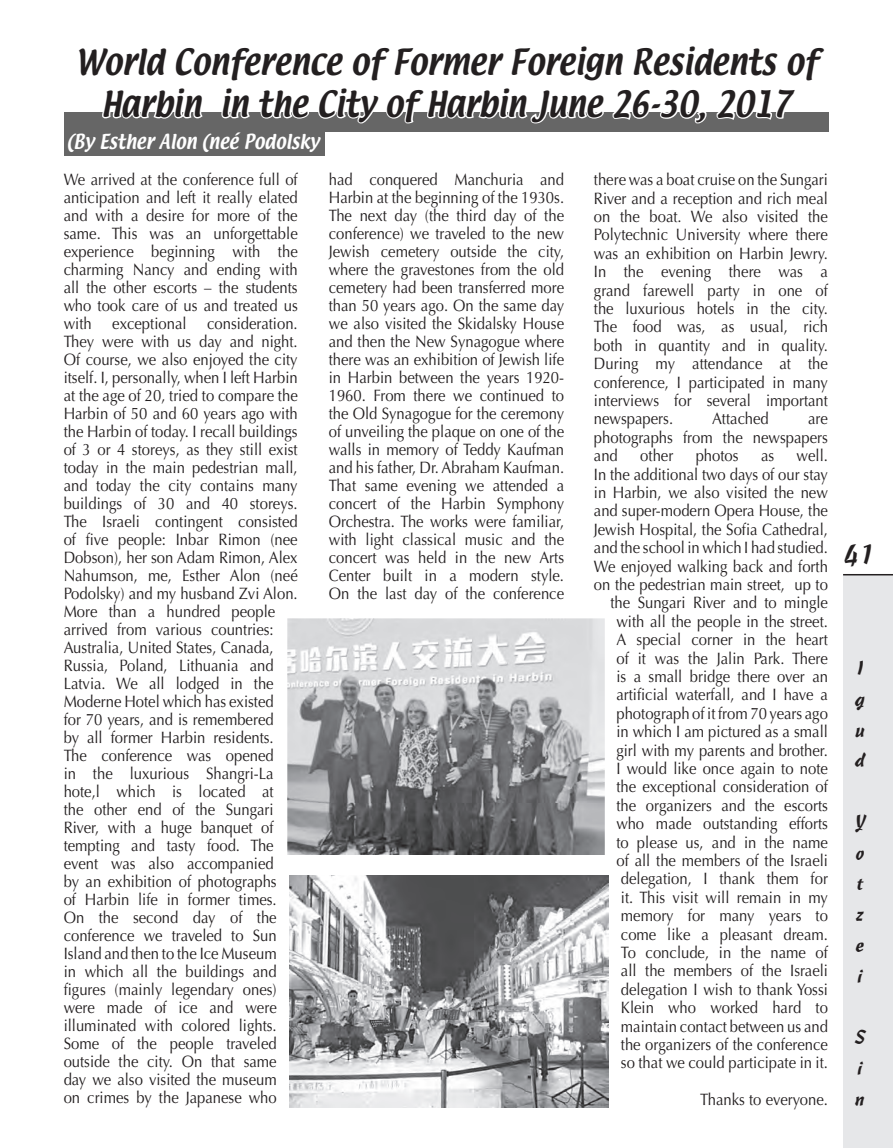
<style>
.page{position:relative;width:893px;height:1148px;background:#fff}
.page>*{position:absolute;margin:0;border:0;box-sizing:border-box;transform-origin:0 0}
.כותרת_חדשה_2{font:31.5px/42px "Textile";color:#231f20;text-align:center;scale:.9 1}
.t1{font:27px "Cascade Script";color:#231f20}
.t2{font:19.5px/30.8px "Cascade Script";color:#231f20;text-align:justify}
.Text{font:18px "Textile";color:#fff;scale:.9 1}
.text{font:16.5px/18px "Optima";color:#231f20;text-align:justify;scale:.9 1}
</style>
<div class="page">
<div style="left:843px;top:575px;width:50px;height:573px;background:#e6e7e9"></div>
<hr style="left:843px;top:574px;width:50px;height:1px;background:#231f20">
<svg style="left:75px;top:112px;width:752px;height:30px"></svg>
<div style="left:64px;top:130px;width:260px;height:25px;background:#666"></div>
<img style="left:288px;top:619px;width:316px;height:236px">
<img style="left:290px;top:875px;width:318px;height:232px">
<p class="כותרת_חדשה_2" style="left:75px;top:42px;width:826px">World Conference of Former Foreign Residents of<br>Harbin in the City of Harbin June 26-30, 2017</p>
<p class="Text" style="left:67px;top:129px;width:282px">)By Esther Alon (neé Podolsky</p>
<p class="text" style="left:329px;top:171px;width:263px">had conquered Manchuria and Harbin at the beginning of the 1930s.<br>The next day (the third day of the conference) we traveled to the new Jewish cemetery outside the city, where the gravestones from the old cemetery had been transferred more than 50 years ago. On the same day we also visited the Skidalsky House and then the New Synagogue where there was an exhibition of Jewish life in Harbin between the years 1920- 1960. From there we continued to the Old Synagogue for the ceremony of unveiling the plaque on one of the walls in memory of Teddy Kaufman and his father, Dr. Abraham Kaufman.<br>That same evening we attended a concert of the Harbin Symphony Orchestra. The works were familiar, with light classical music and the concert was held in the new Arts Center built in a modern style.<br>On the last day of the conference</p>
<p class="text" style="left:594px;top:171px;width:262px;line-height:18.5px">there was a boat cruise on the Sungari River and a reception and rich meal on the boat. We also visited the Polytechnic University where there was an exhibition on Harbin Jewry.<br>In the evening there was a grand farewell party in one of the luxurious hotels in the city.<br>The food was, as usual, rich both in quantity and in quality.<br>During my attendance at the conference, I participated in many interviews for several important newspapers.</p>
<p class="text" style="left:64px;top:171px;width:262px;text-align:left">We arrived at the conference full of anticipation and left it really elated and with a desire for more of the same. This was an unforgettable experience beginning with the charming Nancy and ending with all the other escorts – the students who took care of us and treated us with exceptional consideration.<br>They were with us day and night.<br>Of course, we also enjoyed the city itself. I, personally, when I left Harbin at the age of 20, tried to compare the<br>Harbin of 50 and 60 years ago with the Harbin of today. I recall buildings of 3 or 4 storeys, as they still exist today in the main pedestrian mall, and today the city contains many buildings of 30 and 40 storeys.<br>The Israeli contingent consisted of five people: Inbar Rimon (nee<br>Dobson), her son Adam Rimon, Alex<br>Nahumson, me, Esther Alon (neé<br>Podolsky) and my husband Zvi Alon.<br>More than a hundred people arrived from various countries:<br>Australia, United States, Canada,<br>Russia, Poland, Lithuania and<br>Latvia. We all lodged in the<br>Moderne Hotel which has existed<br>for 70 years, and is remembered<br>by all former Harbin residents.<br>The conference was opened<br>in the luxurious Shangri-La hote,l which is located at<br>the other end of the Sungari<br>River, with a huge banquet of tempting and tasty food. The event was also accompanied<br>by an exhibition of photographs<br>of Harbin life in former times.<br>On the second day of the conference we traveled to Sun<br>Island and then to the Ice Museum<br>in which all the buildings and figures (mainly legendary ones) were made of ice and were illuminated with colored lights.<br>Some of the people traveled outside the city. On that same day we also visited the museum<br>on crimes by the Japanese who</p>
<p class="text" style="left:712px;top:410px;width:64px">Attached</p>
<p class="text" style="left:594px;top:410px;width:262px;line-height:18.5px;text-indent:214px">are photographs from the newspapers and</p>
<p class="text" style="left:594px;top:447px;width:262px;line-height:18.5px;text-align:right">well.<br>In the additional two days of our stay in Harbin, we also visited the new and super-modern Opera House, the<br>Jewish Hospital, the Sofia Cathedral, and the school in which I had studied.<br>We enjoyed walking back and forth on the pedestrian main street, up to the Sungari River and to mingle with all the people in the street.<br>A special corner in the heart<br>of it was the Jalin Park. There<br>is a small bridge there over an artificial waterfall, and I have a photograph of it from 70 years ago<br>in which I am pictured as a small girl with my parents and brother.<br>I would like once again to note the exceptional consideration of the organizers and the escorts who made outstanding efforts<br>to please us, and in the name<br>of all the members of the Israeli delegation, I thank them for<br>it. This visit will remain in my memory for many years to come like a pleasant dream.<br>To conclude, in the name of<br>all the members of the Israeli delegation I wish to thank Yossi<br>Klein who worked hard to maintain contact between us and<br>the organizers of the conference<br>so that we could participate in it.</p>
<p class="text" style="left:700px;top:1091px;width:143px">Thanks to everyone.</p>
<p class="text" style="left:640px;top:447px;width:38px">other</p>
<p class="text" style="left:695px;top:447px;width:49px">photos</p>
<p class="text" style="left:761px;top:447px;width:16px">as</p>
<p class="t1" style="left:843px;top:538px;width:32px">41</p>
<p class="t2" style="left:855px;top:653px;width:11px">I g u d</p>
<p class="t2" style="left:854px;top:807px;width:12px">Y o t z e i</p>
<p class="t2" style="left:855px;top:1022px;width:11px">S i n</p>
</div>
